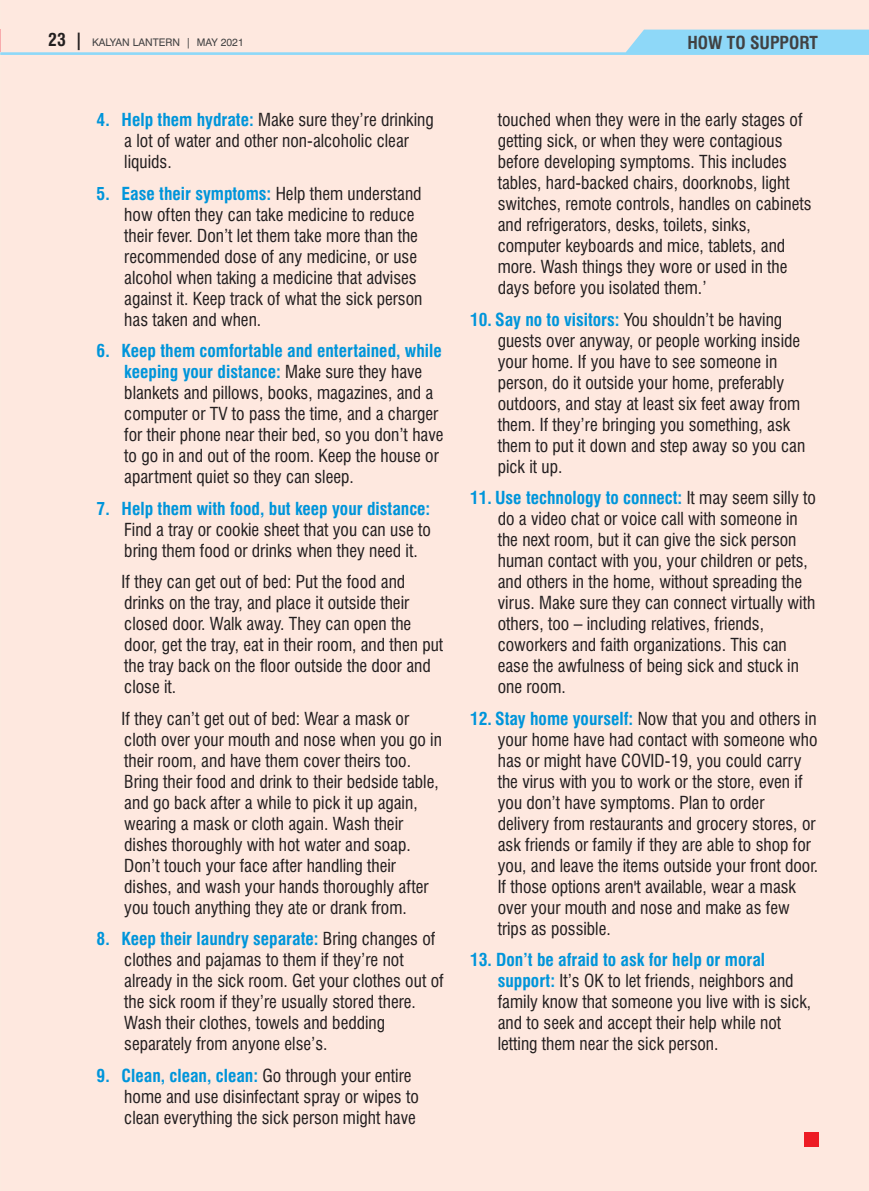
<style>
.page{position:relative;width:869px;height:1191px;background:#fff}
.page>*{position:absolute;margin:0;border:0;box-sizing:border-box;transform-origin:0 0}
.t1{font:condensed 17.5px/21px "Swiss 721 BT";color:#231f20}
.t2{font:700 condensed 17.5px/21px "Swiss 721 BT";color:#0095da;text-align:center}
.t3{font:700 condensed 17.5px "Swiss 721 BT";color:#414142}
.t4{font:10.5px "Swiss 721 BT";color:#414142}
.s1{font-weight:700;font-stretch:condensed;font-size:17.5px;color:#231f20}
.s2{font-weight:700;color:#0095da}
.s3{font-weight:400;color:#231f20}
</style>
<div class="page">
<div style="left:0;top:0;width:868px;height:1191px;background:#fee8df"></div>
<svg style="left:0;top:30px;width:868px;height:25px"></svg>
<div style="left:803px;top:1132px;width:15px;height:14px;background:#ed1c24"></div>
<p class="t4" style="left:48px;top:38px;width:197px"><span class="s1">23 |</span> KALYAN LANTERN | MAY 2021</p>
<p class="t3" style="left:687px;top:36px;width:132px">HOW TO SUPPORT</p>
<p class="t1" style="left:96px;top:111px;width:338px"><span class="s2">4. Help them hydrate:</span> Make sure they’re drinking</p>
<p class="t1" style="left:124px;top:132px;width:286px">a lot of water and other non-alcoholic clear liquids.</p>
<p class="t1" style="left:124px;top:206px;width:299px">how often they can take medicine to reduce their fever. Don’t let them take more than the recommended dose of any medicine, or use alcohol when taking a medicine that advises against it. Keep track of what the sick person has taken and when.</p>
<p class="t2" style="left:96px;top:185px;width:326px">5. Ease their symptoms: <span class="s3">Help them understand</span></p>
<p class="t2" style="left:96px;top:342px;width:346px">6. Keep them comfortable and entertained, while keeping your distance: <span class="s3">Make sure they have</span></p>
<p class="t1" style="left:124px;top:384px;width:320px">blankets and pillows, books, magazines, and a computer or TV to pass the time, and a charger for their phone near their bed, so you don’t have to go in and out of the room. Keep the house or apartment quiet so they can sleep.</p>
<p class="t1" style="left:124px;top:521px;width:308px">Find a tray or cookie sheet that you can use to bring them food or drinks when they need it.</p>
<p class="t1" style="left:122px;top:573px;width:323px">If they can get out of bed: Put the food and drinks on the tray, and place it outside their closed door. Walk away. They can open the door, get the tray, eat in their room, and then put the tray back on the floor outside the door and close it.</p>
<p class="t1" style="left:122px;top:709px;width:322px">If they can’t get out of bed: Wear a mask or cloth over your mouth and nose when you go in their room, and have them cover theirs too.<br>Bring their food and drink to their bedside table, and go back after a while to pick it up again, wearing a mask or cloth again. Wash their dishes thoroughly with hot water and soap.<br>Don’t touch your face after handling their dishes, and wash your hands thoroughly after you touch anything they ate or drank from.</p>
<p class="t1" style="left:124px;top:951px;width:321px">clothes and pajamas to them if they’re not already in the sick room. Get your clothes out of the sick room if they’re usually stored there.<br>Wash their clothes, towels and bedding separately from anyone else’s.</p>
<p class="t1" style="left:124px;top:1087px;width:296px">home and use disinfectant spray or wipes to clean everything the sick person might have</p>
<p class="t2" style="left:96px;top:500px;width:335px">7. Help them with food, but keep your distance:</p>
<p class="t2" style="left:96px;top:930px;width:340px">8. Keep their laundry separate: <span class="s3">Bring changes of</span></p>
<p class="t2" style="left:96px;top:1066px;width:316px">9. Clean, clean, clean: <span class="s3">Go through your entire</span></p>
<p class="t1" style="left:497px;top:111px;width:315px">touched when they were in the early stages of getting sick, or when they were contagious before developing symptoms. This includes tables, hard-backed chairs, doorknobs, light switches, remote controls, handles on cabinets and refrigerators, desks, toilets, sinks, computer keyboards and mice, tablets, and more. Wash things they wore or used in the days before you isolated them.’</p>
<p class="t1" style="left:497px;top:311px;width:309px;text-indent:-28px"><span class="s2">10. Say no to visitors:</span> You shouldn’t be having guests over anyway, or people working inside your home. If you have to see someone in person, do it outside your home, preferably outdoors, and stay at least six feet away from them. If they’re bringing you something, ask them to put it down and step away so you can pick it up.</p>
<p class="t1" style="left:497px;top:489px;width:319px;text-indent:-28px"><span class="s2">11. Use technology to connect:</span> It may seem silly to do a video chat or voice call with someone in the next room, but it can give the sick person human contact with you, your children or pets, and others in the home, without spreading the virus. Make sure they can connect virtually with others, too – including relatives, friends, coworkers and faith organizations. This can ease the awfulness of being sick and stuck in one room.</p>
<p class="t1" style="left:497px;top:709px;width:322px;text-indent:-28px"><span class="s2">12. Stay home yourself:</span> Now that you and others in your home have had contact with someone who has or might have COVID-19, you could carry the virus with you to work or the store, even if you don’t have symptoms. Plan to order delivery from restaurants and grocery stores, or ask friends or family if they are able to shop for you, and leave the items outside your front door.<br>If those options aren't available, wear a mask over your mouth and nose and make as few trips as possible.</p>
<p class="t1" style="left:497px;top:972px;width:315px"><span class="s2">support:</span> It’s OK to let friends, neighbors and family know that someone you live with is sick, and to seek and accept their help while not letting them near the sick person.</p>
<p class="t2" style="left:470px;top:951px;width:296px">13. Don’t be afraid to ask for help or moral</p>
</div>
